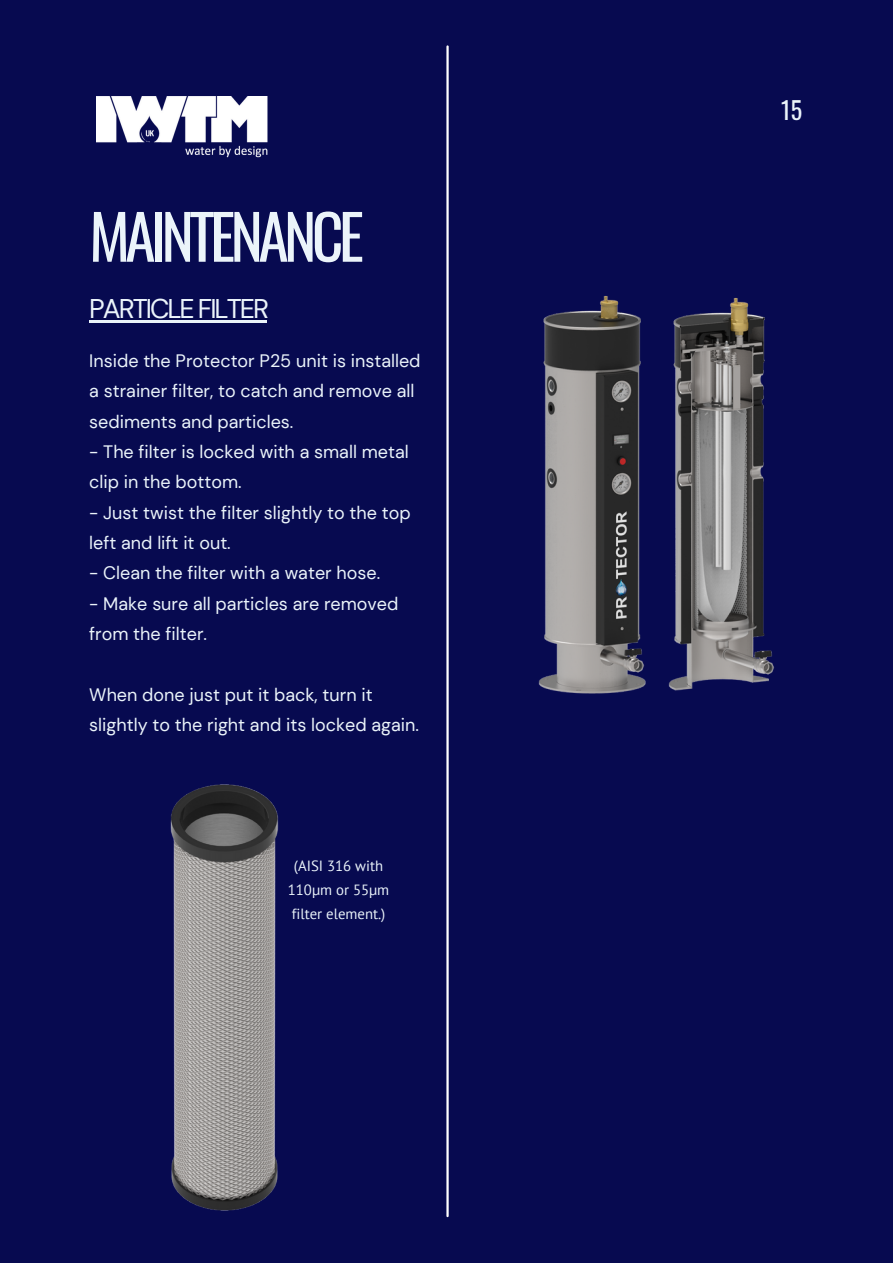
<style>
.page{position:relative;width:893px;height:1264px;background:#fff}
.page>*{position:absolute;margin:0;border:0;box-sizing:border-box;transform-origin:0 0}
.t1{font:61.5px "Oswald";letter-spacing:-.075em;color:#ebf4fa}
.t2{font:27px "DM Sans";letter-spacing:-.075em;color:#ebf4fa}
.t3{font:24px "Oswald";color:#ebf4fa}
.t4{font:18px/30.3px "DM Sans";color:#ebf4fa}
.t5{font:14.85px/24.5px "PT Sans";color:#ebf4fa;text-align:center}
</style>
<div class="page">
<div style="left:0;top:0;width:892px;height:1262px;background:#070a50"></div>
<hr style="left:446px;top:46px;width:2px;height:1169px;background:#fff">
<img style="left:170px;top:784px;width:109px;height:427px">
<img style="left:538px;top:296px;width:108px;height:398px">
<img style="left:668px;top:298px;width:106px;height:393px">
<hr style="left:89px;top:320px;width:178px;height:2px;background:#ebf4fa">
<img style="left:96px;top:96px;width:172px;height:62px">
<h1 class="t1" style="left:89px;top:188px;width:276px">MAINTENANCE</h1>
<h2 class="t2" style="left:89px;top:291px;width:181px">PARTICLE FILTER</h2>
<p class="t4" style="left:89px;top:345px;width:333px">Inside the Protector P25 unit is installed a strainer filter, to catch and remove all sediments and particles.</p>
<p class="t4" style="left:89px;top:437px;width:321px">- The filter is locked with a small metal clip in the bottom.</p>
<p class="t4" style="left:89px;top:497px;width:323px">- Just twist the filter slightly to the top left and lift it out.</p>
<p class="t4" style="left:89px;top:558px;width:292px">- Clean the filter with a water hose.</p>
<p class="t4" style="left:89px;top:588px;width:311px">- Make sure all particles are removed from the filter.</p>
<p class="t4" style="left:89px;top:679px;width:331px">When done just put it back, turn it slightly to the right and its locked again.</p>
<p class="t5" style="left:288px;top:852px;width:103px">(AISI 316 with<br>110μm or 55μm filter element.)</p>
<h3 class="t3" style="left:781px;top:91px;width:22px">15</h3>
</div>
